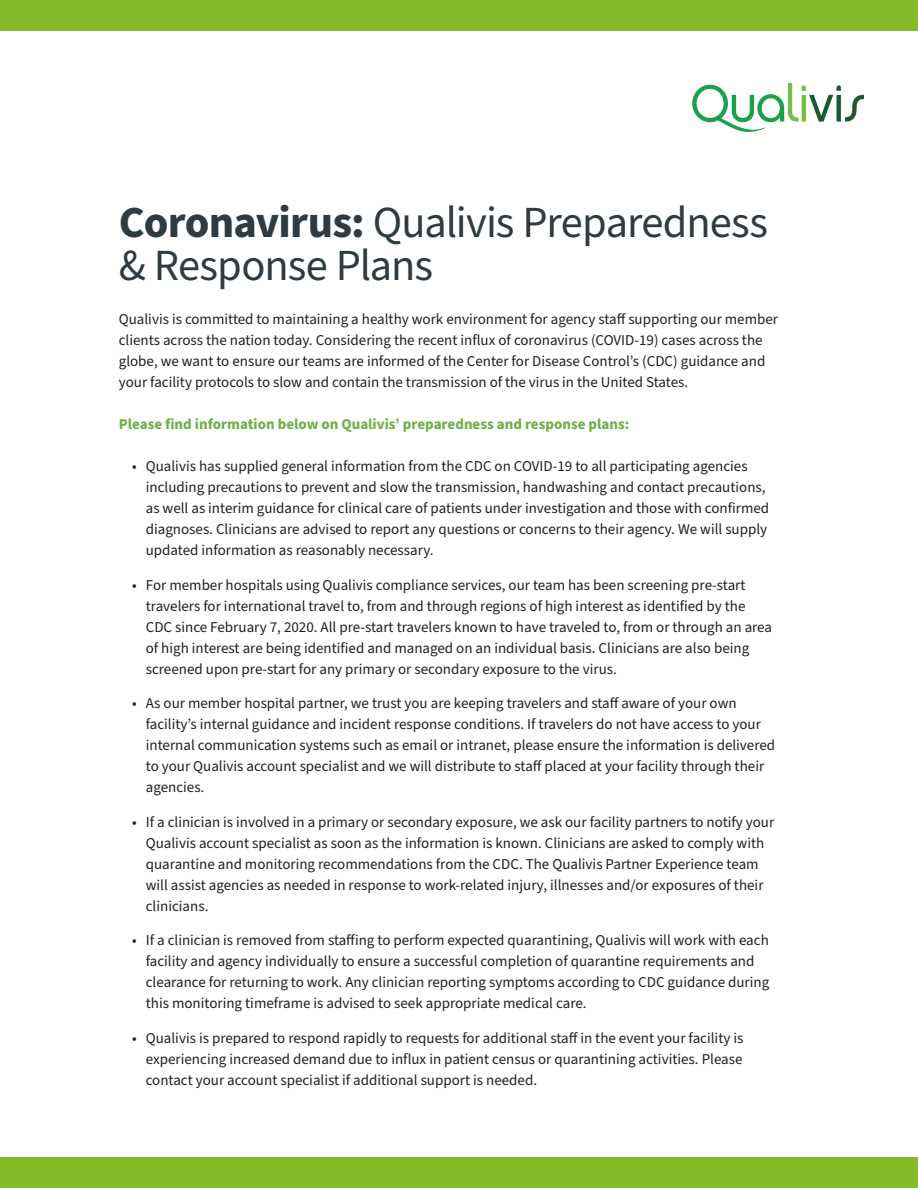
<style>
.page{position:relative;width:918px;height:1188px;background:#fff}
.page>*{position:absolute;margin:0;border:0;box-sizing:border-box;transform-origin:0 0}
.t1{font:44.4px/43.5px "Source Sans Pro";letter-spacing:-.02em;color:#2f3b41}
.t2{font:15px/21px "Source Sans Pro";color:#231f20}
.t3{font:700 15px "Source Sans Pro";color:#6fb048}
.s1{font-weight:700}
</style>
<div class="page">
<div style="left:0;top:1158px;width:918px;height:30px;background:#82bb27"></div>
<div style="left:0;top:0;width:918px;height:30px;background:#82bb27"></div>
<svg style="left:692px;top:83px;width:172px;height:49px"></svg>
<p class="t1" style="left:119px;top:202px;width:651px"><span class="s1">Coronavirus:</span> Qualivis Preparedness &amp; Response Plans</p>
<p class="t2" style="left:119px;top:309px;width:661px">Qualivis is committed to maintaining a healthy work environment for agency staff supporting our member clients across the nation today. Considering the recent influx of coronavirus (COVID-19) cases across the globe, we want to ensure our teams are informed of the Center for Disease Control’s (CDC) guidance and your facility protocols to slow and contain the transmission of the virus in the United States.</p>
<p class="t3" style="left:119px;top:414px;width:512px">Please find information below on Qualivis’ preparedness and response plans:</p>
<p class="t2" style="left:146px;top:456px;width:625px;text-indent:-14px">• Qualivis has supplied general information from the CDC on COVID-19 to all participating agencies including precautions to prevent and slow the transmission, handwashing and contact precautions, as well as interim guidance for clinical care of patients under investigation and those with confirmed diagnoses. Clinicians are advised to report any questions or concerns to their agency. We will supply updated information as reasonably necessary.</p>
<p class="t2" style="left:146px;top:575px;width:628px;text-indent:-14px">• For member hospitals using Qualivis compliance services, our team has been screening pre-start travelers for international travel to, from and through regions of high interest as identified by the CDC since February 7, 2020. All pre-start travelers known to have traveled to, from or through an area of high interest are being identified and managed on an individual basis. Clinicians are also being screened upon pre-start for any primary or secondary exposure to the virus.</p>
<p class="t2" style="left:146px;top:693px;width:631px;text-indent:-14px">• As our member hospital partner, we trust you are keeping travelers and staff aware of your own facility’s internal guidance and incident response conditions. If travelers do not have access to your internal communication systems such as email or intranet, please ensure the information is delivered to your Qualivis account specialist and we will distribute to staff placed at your facility through their agencies.</p>
<p class="t2" style="left:146px;top:812px;width:630px;text-indent:-14px">• If a clinician is involved in a primary or secondary exposure, we ask our facility partners to notify your Qualivis account specialist as soon as the information is known. Clinicians are asked to comply with quarantine and monitoring recommendations from the CDC. The Qualivis Partner Experience team will assist agencies as needed in response to work-related injury, illnesses and/or exposures of their clinicians.</p>
<p class="t2" style="left:146px;top:930px;width:625px;text-indent:-14px">• If a clinician is removed from staffing to perform expected quarantining, Qualivis will work with each facility and agency individually to ensure a successful completion of quarantine requirements and clearance for returning to work. Any clinician reporting symptoms according to CDC guidance during this monitoring timeframe is advised to seek appropriate medical care.</p>
<p class="t2" style="left:146px;top:1028px;width:599px;text-align:justify;text-indent:-14px">• Qualivis is prepared to respond rapidly to requests for additional staff in the event your facility is experiencing increased demand due to influx in patient census or quarantining activities. Please contact your account specialist if additional support is needed.</p>
</div>
